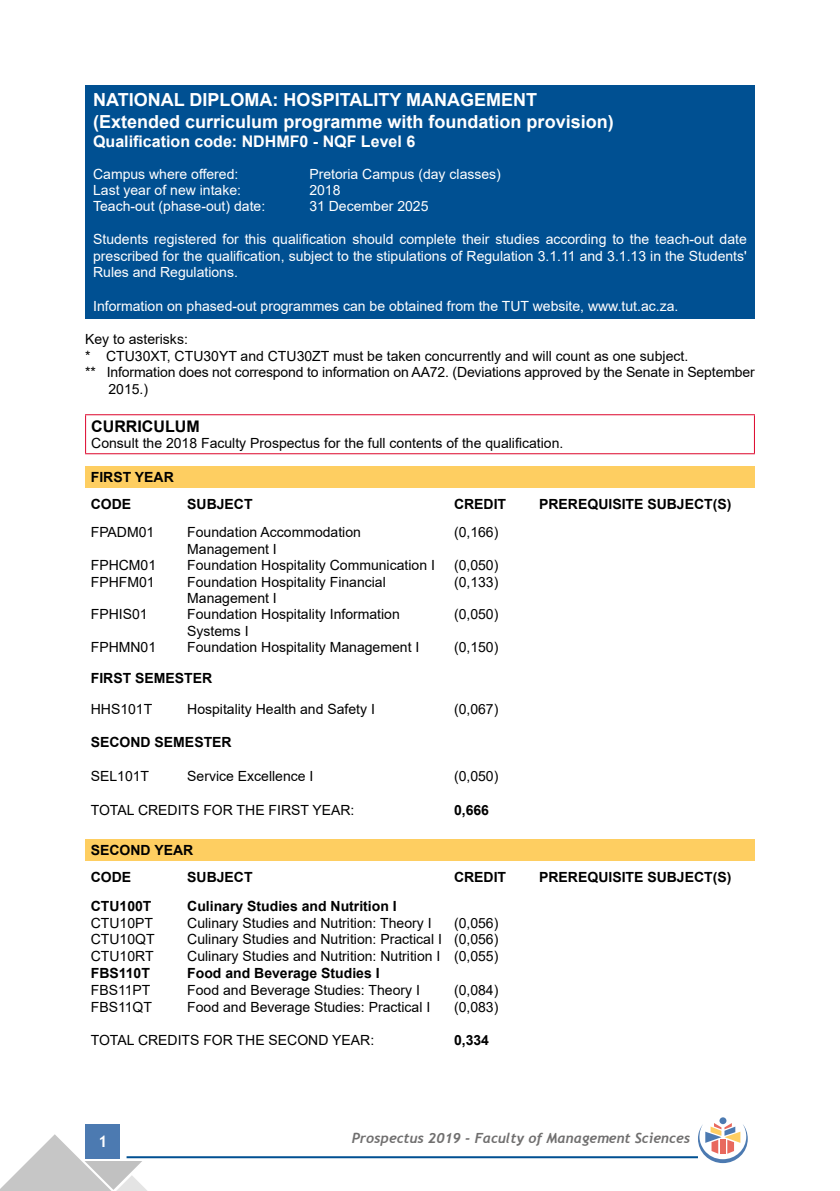
<style>
.page{position:relative;width:840px;height:1191px;background:#fff}
.page>*{position:absolute;margin:0;border:0;box-sizing:border-box;transform-origin:0 0}
.t1{font:700 18px/21.6px "Arial";color:#fff}
.t2{font:700 16px "Arial";color:#fff}
.t3{font:700 16px "Arial";color:#000}
.t4{font:700 16px "Trebuchet MS";color:#fff}
.t5{font:14px "Arial";color:#000}
.t6{font:14px/16.8px "Arial";color:#fff;text-align:justify}
.t7{font:700 14px/26.4px "Arial";color:#000}
.t8{font:italic 700 14px "Trebuchet";color:#706f6f}
</style>
<div class="page">
<div style="left:86px;top:1124px;width:34px;height:34px;background:#4c7ab1"></div>
<hr style="left:126px;top:1156px;width:571px;height:2px;background:#005092">
<svg style="left:0;top:1134px;width:148px;height:57px"></svg>
<div style="left:719px;top:1117px;width:7px;height:7px;background:#4c7ab1;border-radius:50%"></div>
<svg style="left:697px;top:1123px;width:50px;height:40px"></svg>
<div style="left:85px;top:85px;width:669px;height:234px;background:#005092"></div>
<hr style="left:85px;top:414px;width:669px;height:1px;background:#dd052b">
<hr style="left:85px;top:415px;width:1px;height:38px;background:#dd052b">
<hr style="left:753px;top:415px;width:1px;height:38px;background:#dd052b">
<hr style="left:85px;top:453px;width:669px;height:1px;background:#dd052b">
<div style="left:85px;top:466px;width:669px;height:22px;background:#fece61"></div>
<div style="left:85px;top:839px;width:669px;height:22px;background:#fece61"></div>
<p class="t1" style="left:93px;top:89px;width:522px">NATIONAL DIPLOMA: HOSPITALITY MANAGEMENT (Extended curriculum programme with foundation provision)</p>
<p class="t2" style="left:93px;top:130px;width:323px">Qualification code: NDHMF0 - NQF Level 6</p>
<p class="t6" style="left:93px;top:166px;width:147px">Campus where offered:</p>
<p class="t6" style="left:309px;top:166px;width:193px">Pretoria Campus (day classes)</p>
<p class="t6" style="left:93px;top:182px;width:149px">Last year of new intake:</p>
<p class="t6" style="left:309px;top:182px;width:33px">2018</p>
<p class="t6" style="left:93px;top:198px;width:173px">Teach-out (phase-out) date:</p>
<p class="t6" style="left:309px;top:198px;width:121px">31 December 2025</p>
<p class="t6" style="left:93px;top:230px;width:655px">Students registered for this qualification should complete their studies according to the teach-out date prescribed for the qualification, subject to the stipulations of Regulation 3.1.11 and 3.1.13 in the Students' Rules and Regulations.</p>
<p class="t6" style="left:93px;top:298px;width:586px">Information on phased-out programmes can be obtained from the TUT website, www.tut.ac.za.</p>
<p class="t5" style="left:85px;top:329px;width:104px">Key to asterisks:</p>
<p class="t5" style="left:85px;top:346px;width:604px">* CTU30XT, CTU30YT and CTU30ZT must be taken concurrently and will count as one subject.</p>
<p class="t5" style="left:85px;top:363px;width:671px">** Information does not correspond to information on AA72. (Deviations approved by the Senate in September</p>
<p class="t5" style="left:108px;top:380px;width:41px">2015.)</p>
<p class="t3" style="left:91px;top:415px;width:110px">CURRICULUM</p>
<p class="t5" style="left:91px;top:433px;width:473px">Consult the 2018 Faculty Prospectus for the full contents of the qualification.</p>
<p class="t7" style="left:91px;top:464px;width:84px">FIRST YEAR<br>CODE</p>
<p class="t7" style="left:187px;top:490px;width:67px">SUBJECT</p>
<p class="t7" style="left:454px;top:490px;width:54px">CREDIT</p>
<p class="t7" style="left:539px;top:490px;width:194px">PREREQUISITE SUBJECT(S)</p>
<p class="t5" style="left:91px;top:523px;width:65px">FPADM01</p>
<p class="t5" style="left:187px;top:523px;width:175px">Foundation Accommodation</p>
<p class="t5" style="left:454px;top:523px;width:46px">(0,166)</p>
<p class="t5" style="left:187px;top:539px;width:91px">Management I</p>
<p class="t5" style="left:91px;top:555px;width:67px">FPHCM01</p>
<p class="t5" style="left:187px;top:555px;width:249px">Foundation Hospitality Communication I</p>
<p class="t5" style="left:454px;top:555px;width:46px">(0,050)</p>
<p class="t5" style="left:91px;top:572px;width:65px">FPHFM01</p>
<p class="t5" style="left:187px;top:572px;width:200px">Foundation Hospitality Financial</p>
<p class="t5" style="left:454px;top:572px;width:46px">(0,133)</p>
<p class="t5" style="left:187px;top:588px;width:91px">Management I</p>
<p class="t5" style="left:91px;top:605px;width:58px">FPHIS01</p>
<p class="t5" style="left:187px;top:605px;width:214px">Foundation Hospitality Information</p>
<p class="t5" style="left:454px;top:605px;width:46px">(0,050)</p>
<p class="t5" style="left:187px;top:621px;width:63px">Systems I</p>
<p class="t5" style="left:91px;top:637px;width:67px">FPHMN01</p>
<p class="t5" style="left:187px;top:637px;width:233px">Foundation Hospitality Management I</p>
<p class="t5" style="left:454px;top:637px;width:46px">(0,150)</p>
<p class="t7" style="left:91px;top:665px;width:123px">FIRST SEMESTER</p>
<p class="t5" style="left:91px;top:699px;width:63px">HHS101T</p>
<p class="t5" style="left:187px;top:699px;width:189px">Hospitality Health and Safety I</p>
<p class="t5" style="left:454px;top:699px;width:46px">(0,067)</p>
<p class="t7" style="left:91px;top:729px;width:142px">SECOND SEMESTER</p>
<p class="t5" style="left:91px;top:766px;width:60px">SEL101T</p>
<p class="t5" style="left:187px;top:766px;width:128px">Service Excellence I</p>
<p class="t5" style="left:454px;top:766px;width:46px">(0,050)</p>
<p class="t5" style="left:91px;top:800px;width:265px">TOTAL CREDITS FOR THE FIRST YEAR:</p>
<p class="t7" style="left:454px;top:796px;width:37px">0,666</p>
<p class="t7" style="left:91px;top:837px;width:104px">SECOND YEAR<br>CODE</p>
<p class="t7" style="left:187px;top:864px;width:67px">SUBJECT</p>
<p class="t7" style="left:454px;top:864px;width:54px">CREDIT</p>
<p class="t7" style="left:539px;top:864px;width:194px">PREREQUISITE SUBJECT(S)</p>
<p class="t7" style="left:91px;top:892px;width:62px">CTU100T</p>
<p class="t7" style="left:187px;top:892px;width:211px">Culinary Studies and Nutrition I</p>
<p class="t5" style="left:91px;top:913px;width:64px">CTU10PT</p>
<p class="t5" style="left:187px;top:913px;width:246px">Culinary Studies and Nutrition: Theory I</p>
<p class="t5" style="left:454px;top:913px;width:46px">(0,056)</p>
<p class="t5" style="left:91px;top:929px;width:65px">CTU10QT</p>
<p class="t5" style="left:187px;top:929px;width:312px">Culinary Studies and Nutrition: Practical I (0,056)</p>
<p class="t5" style="left:91px;top:946px;width:64px">CTU10RT</p>
<p class="t5" style="left:187px;top:946px;width:312px">Culinary Studies and Nutrition: Nutrition I (0,055)</p>
<p class="t7" style="left:91px;top:960px;width:61px">FBS110T</p>
<p class="t7" style="left:187px;top:960px;width:194px">Food and Beverage Studies I</p>
<p class="t5" style="left:91px;top:980px;width:61px">FBS11PT</p>
<p class="t5" style="left:187px;top:980px;width:234px">Food and Beverage Studies: Theory I</p>
<p class="t5" style="left:454px;top:980px;width:46px">(0,084)</p>
<p class="t5" style="left:91px;top:997px;width:63px">FBS11QT</p>
<p class="t5" style="left:187px;top:997px;width:244px">Food and Beverage Studies: Practical I</p>
<p class="t5" style="left:454px;top:997px;width:46px">(0,083)</p>
<p class="t5" style="left:91px;top:1030px;width:285px">TOTAL CREDITS FOR THE SECOND YEAR:</p>
<p class="t7" style="left:454px;top:1027px;width:37px">0,334</p>
<p class="t4" style="left:98px;top:1131px;width:11px">1</p>
<p class="t8" style="left:351px;top:1129px;width:340px">Prospectus 2019 - Faculty of Management Sciences</p>
</div>
